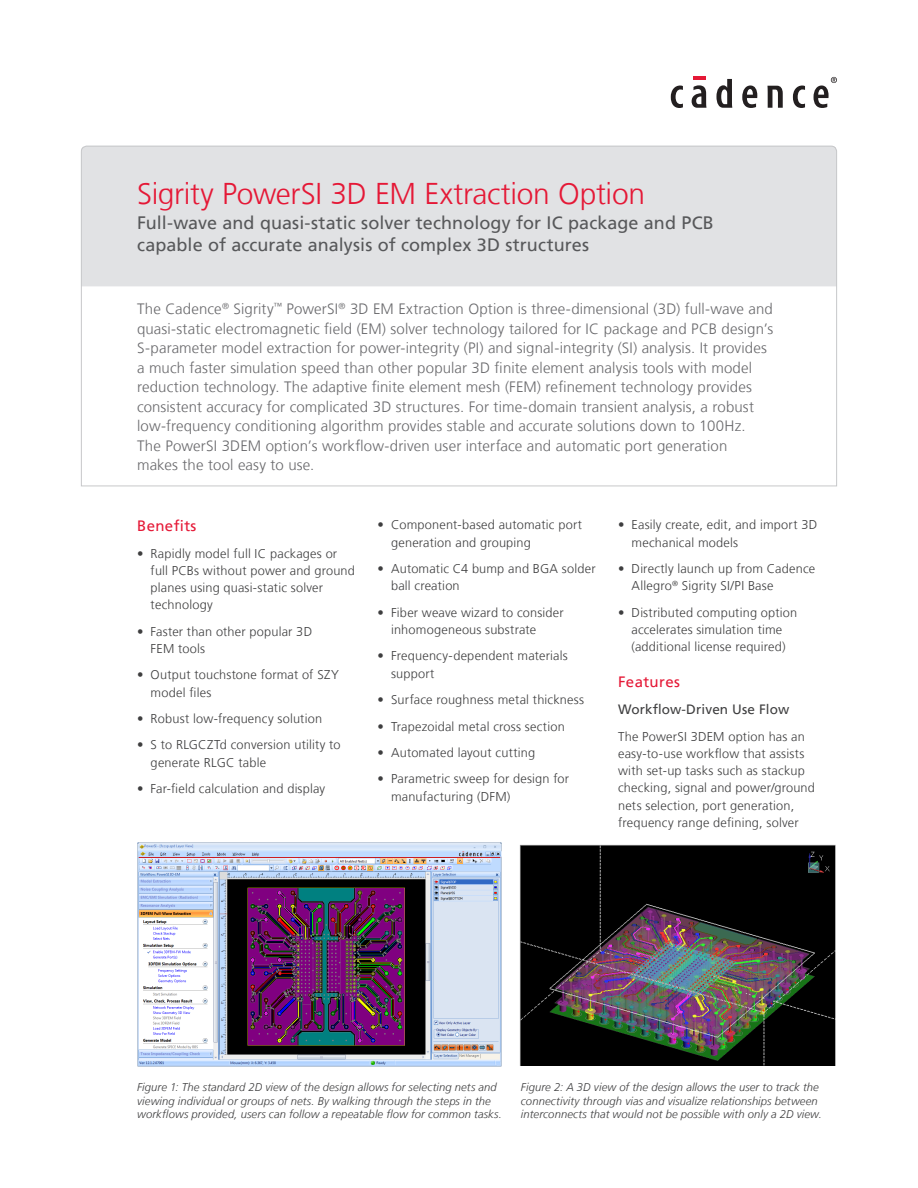
<style>
.page{position:relative;width:918px;height:1188px;background:#fff}
.page>*{position:absolute;margin:0;border:0;box-sizing:border-box;transform-origin:0 0}
.Title_Level_1{font:300 30px "Frutiger LT";letter-spacing:-.01em;color:#e51836}
.Title_Level_2{font:18px/21.6px "Frutiger LT";letter-spacing:.005em;color:#57585a}
.Intro__Paragraph{font:300 15px/19.5px "Frutiger LT";letter-spacing:.01em;color:#69696c}
.Body_Header_A{font:15px "Frutiger LT";letter-spacing:.025em;color:#e51836}
.Body_Header_B{font:13.5px "Frutiger LT";letter-spacing:.01em;color:#3e3e3f}
.Body{font:300 12.75px/17.2px "Frutiger LT";letter-spacing:.015em;color:#3e3e3f}
.t1{font:italic 300 11.25px/13.5px "Frutiger LT";letter-spacing:.01em;color:#3e3e3f}
</style>
<div class="page">
<svg style="left:671px;top:86px;width:12px;height:22px"></svg>
<svg style="left:692px;top:77px;width:14px;height:31px"></svg>
<svg style="left:716px;top:79px;width:16px;height:29px"></svg>
<svg style="left:742px;top:85px;width:15px;height:23px"></svg>
<svg style="left:767px;top:86px;width:16px;height:22px"></svg>
<svg style="left:793px;top:86px;width:12px;height:22px"></svg>
<svg style="left:814px;top:77px;width:23px;height:31px"></svg>
<svg style="left:81px;top:145px;width:756px;height:342px"></svg>
<img style="left:137px;top:843px;width:364px;height:223px">
<img style="left:519px;top:844px;width:317px;height:222px">
<p class="Title_Level_1" style="left:137px;top:177px;width:509px">Sigrity PowerSI 3D EM Extraction Option</p>
<p class="Title_Level_2" style="left:137px;top:212px;width:578px">Full-wave and quasi-static solver technology for IC package and PCB capable of accurate analysis of complex 3D structures</p>
<p class="Intro__Paragraph" style="left:137px;top:300px;width:638px">The Cadence<sup>®</sup> Sigrity<sup>™</sup> PowerSI<sup>®</sup> 3D EM Extraction Option is three-dimensional (3D) full-wave and quasi-static electromagnetic field (EM) solver technology tailored for IC package and PCB design’s S-parameter model extraction for power-integrity (PI) and signal-integrity (SI) analysis. It provides a much faster simulation speed than other popular 3D finite element analysis tools with model reduction technology. The adaptive finite element mesh (FEM) refinement technology provides consistent accuracy for complicated 3D structures. For time-domain transient analysis, a robust low-frequency conditioning algorithm provides stable and accurate solutions down to 100Hz.<br>The PowerSI 3DEM option’s workflow-driven user interface and automatic port generation<br>makes the tool easy to use.</p>
<p class="Body_Header_A" style="left:137px;top:517px;width:61px">Benefits</p>
<p class="Body" style="left:151px;top:545px;width:206px;text-indent:-14px">• Rapidly model full IC packages or full PCBs without power and ground planes using quasi-static solver technology</p>
<p class="Body" style="left:151px;top:623px;width:163px;text-indent:-14px">• Faster than other popular 3D<br>FEM tools</p>
<p class="Body" style="left:151px;top:667px;width:190px;text-indent:-14px">• Output touchstone format of SZY model files</p>
<p class="Body" style="left:137px;top:710px;width:187px">• Robust low-frequency solution</p>
<p class="Body" style="left:151px;top:737px;width:192px;text-indent:-14px">• S to RLGCZTd conversion utility to generate RLGC table</p>
<p class="Body" style="left:137px;top:780px;width:190px">• Far-field calculation and display</p>
<p class="Body" style="left:391px;top:517px;width:192px;text-indent:-14px">• Component-based automatic port generation and grouping</p>
<p class="Body" style="left:391px;top:560px;width:206px;text-indent:-14px">• Automatic C4 bump and BGA solder ball creation</p>
<p class="Body" style="left:391px;top:604px;width:174px;text-indent:-14px">• Fiber weave wizard to consider inhomogeneous substrate</p>
<p class="Body" style="left:391px;top:648px;width:178px;text-indent:-14px">• Frequency-dependent materials support</p>
<p class="Body" style="left:378px;top:691px;width:208px">• Surface roughness metal thickness</p>
<p class="Body" style="left:378px;top:718px;width:189px">• Trapezoidal metal cross section</p>
<p class="Body" style="left:378px;top:744px;width:159px">• Automated layout cutting</p>
<p class="Body" style="left:391px;top:771px;width:180px;text-indent:-14px">• Parametric sweep for design for manufacturing (DFM)</p>
<p class="Body" style="left:632px;top:517px;width:187px;text-indent:-14px">• Easily create, edit, and import 3D mechanical models</p>
<p class="Body" style="left:632px;top:560px;width:185px;text-indent:-14px">• Directly launch up from Cadence<br>Allegro<sup>®</sup> Sigrity SI/PI Base</p>
<p class="Body" style="left:618px;top:604px;width:181px;text-align:center">• Distributed computing option accelerates simulation time (additional license required)</p>
<p class="Body_Header_A" style="left:618px;top:673px;width:63px">Features</p>
<p class="Body_Header_B" style="left:618px;top:702px;width:173px">Workflow-Driven Use Flow</p>
<p class="Body" style="left:618px;top:728px;width:198px">The PowerSI 3DEM option has an easy-to-use workflow that assists with set-up tasks such as stackup checking, signal and power/ground nets selection, port generation, frequency range defining, solver</p>
<p class="t1" style="left:137px;top:1081px;width:366px">Figure 1: The standard 2D view of the design allows for selecting nets and viewing individual or groups of nets. By walking through the steps in the workflows provided, users can follow a repeatable flow for common tasks.</p>
<p class="t1" style="left:521px;top:1081px;width:302px">Figure 2: A 3D view of the design allows the user to track the connectivity through vias and visualize relationships between interconnects that would not be possible with only a 2D view.</p>
</div>
